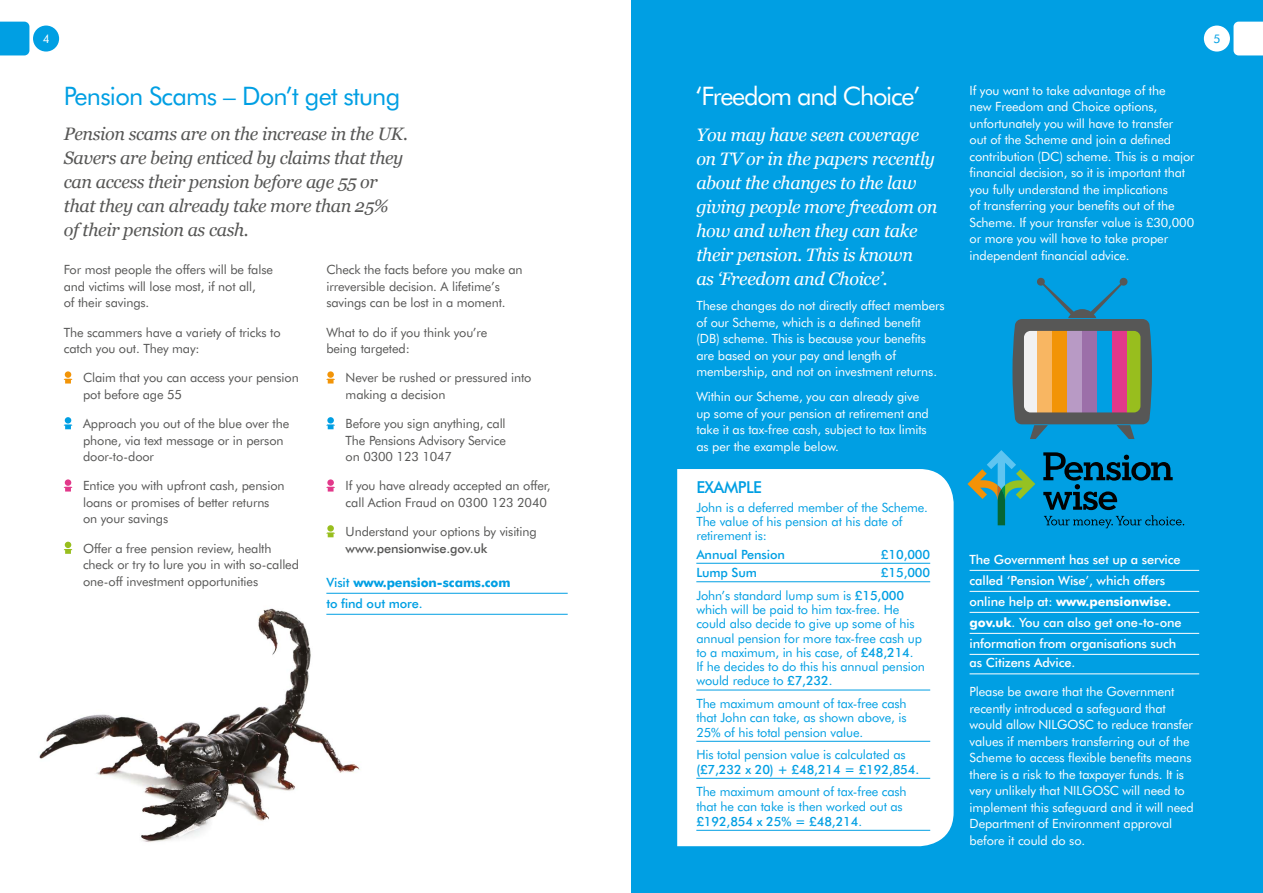
<style>
.page{position:relative;width:1263px;height:893px;background:#fff}
.page>*{position:absolute;margin:0;border:0;box-sizing:border-box;transform-origin:0 0}
.t1{font:25.5px "Futura BT";letter-spacing:-.03em;color:#009fe3}
.t2{font:25.5px "Futura BT";letter-spacing:-.05em;color:#fff}
.t3{font:italic 18px/24px "Georgia";letter-spacing:-.02em;color:#575756}
.t4{font:italic 18px/24px "Georgia";letter-spacing:-.02em;color:#fff}
.t5{font:500 16.5px "Futura BT";letter-spacing:-.03em;color:#009fe3}
.t6{font:12.75px/16.5px "Futura BT";letter-spacing:-.01em;color:#fff}
.t7{font:12.75px/16.5px "Futura BT";letter-spacing:-.01em;color:#575756}
.t8{font:12.75px/14.2px "Futura BT";letter-spacing:-.01em;color:#009fe3}
.t9{font:500 12.75px/21px "Futura BT";letter-spacing:-.01em;color:#fff}
.t10{font:500 12.75px "Futura BT";letter-spacing:-.01em;color:#009fe3}
.t11{font:700 12.75px/21px "Futura BT";letter-spacing:-.01em;color:#009fe3}
.t12{font:500 12.75px "Futura BT";letter-spacing:-.01em;color:#575756}
.t13{font:11.85px "Futura BT";color:#fff}
.t14{font:11.85px "Futura BT";color:#009fe3}
.s1{font-weight:500}
.s2{font-weight:700}
</style>
<div class="page">
<svg style="left:0;top:22px;width:29px;height:33px"></svg>
<div style="left:33px;top:26px;width:26px;height:26px;background:#009fe3;border-radius:50%"></div>
<img style="left:39px;top:592px;width:421px;height:250px">
<svg style="left:64px;top:379px;width:8px;height:5px"></svg>
<div style="left:65px;top:371px;width:6px;height:7px;background:#f29407;border-radius:50%"></div>
<svg style="left:64px;top:424px;width:8px;height:5px"></svg>
<div style="left:65px;top:417px;width:6px;height:7px;background:#009fe3;border-radius:50%"></div>
<svg style="left:64px;top:487px;width:8px;height:5px"></svg>
<div style="left:65px;top:479px;width:6px;height:7px;background:#e2388a;border-radius:50%"></div>
<svg style="left:64px;top:542px;width:8px;height:12px"></svg>
<hr style="left:326px;top:593px;width:242px;height:1px;background:#009fe3">
<hr style="left:326px;top:614px;width:242px;height:1px;background:#009fe3">
<svg style="left:326px;top:379px;width:9px;height:5px"></svg>
<div style="left:327px;top:371px;width:7px;height:7px;background:#f29407;border-radius:50%"></div>
<svg style="left:326px;top:424px;width:9px;height:5px"></svg>
<div style="left:327px;top:417px;width:7px;height:7px;background:#009fe3;border-radius:50%"></div>
<svg style="left:326px;top:487px;width:9px;height:5px"></svg>
<div style="left:327px;top:479px;width:7px;height:7px;background:#e2388a;border-radius:50%"></div>
<svg style="left:326px;top:532px;width:9px;height:5px"></svg>
<div style="left:327px;top:525px;width:7px;height:7px;background:#98be1e;border-radius:50%"></div>
<div style="left:631px;top:0;width:632px;height:893px;background:#009fe3"></div>
<hr style="left:969px;top:570px;width:230px;height:1px;background:#fff">
<hr style="left:969px;top:591px;width:230px;height:1px;background:#fff">
<hr style="left:969px;top:612px;width:230px;height:1px;background:#fff">
<hr style="left:969px;top:633px;width:230px;height:1px;background:#fff">
<hr style="left:969px;top:654px;width:230px;height:1px;background:#fff">
<hr style="left:969px;top:673px;width:230px;height:1px;background:#fff">
<svg style="left:1012px;top:277px;width:140px;height:162px"></svg>
<svg style="left:1043px;top:452px;width:141px;height:76px"></svg>
<svg style="left:967px;top:450px;width:68px;height:75px"></svg>
<svg style="left:1233px;top:22px;width:30px;height:33px"></svg>
<div style="left:1204px;top:26px;width:26px;height:26px;background:#fff;border-radius:50%"></div>
<div style="left:677px;top:469px;width:277px;height:377px;background:#fff"></div>
<hr style="left:696px;top:563px;width:234px;height:1px;background:#009fe3">
<hr style="left:696px;top:581px;width:234px;height:1px;background:#009fe3">
<hr style="left:696px;top:690px;width:234px;height:1px;background:#009fe3">
<hr style="left:696px;top:741px;width:234px;height:1px;background:#009fe3">
<hr style="left:696px;top:778px;width:234px;height:1px;background:#009fe3">
<hr style="left:696px;top:830px;width:234px;height:1px;background:#009fe3">
<p class="t13" style="left:43px;top:32px;width:8px">4</p>
<h1 class="t1" style="left:64px;top:80px;width:338px">Pension Scams – Don’t get stung</h1>
<h1 class="t2" style="left:695px;top:80px;width:227px">‘Freedom and Choice’</h1>
<p class="t6" style="left:969px;top:82px;width:227px">If you want to take advantage of the<br>new Freedom and Choice options, unfortunately you will have to transfer<br>out of the Scheme and join a defined contribution (DC) scheme. This is a major financial decision, so it is important that you fully understand the implications<br>of transferring your benefits out of the Scheme. If your transfer value is £30,000 or more you will have to take proper independent financial advice.</p>
<h2 class="t3" style="left:64px;top:122px;width:346px">Pension scams are on the increase in the UK.<br>Savers are being enticed by claims that they can access their pension before age 55 or that they can already take more than 25% of their pension as cash.</h2>
<p class="t7" style="left:64px;top:262px;width:211px">For most people the offers will be false and victims will lose most, if not all,<br>of their savings.</p>
<p class="t7" style="left:64px;top:324px;width:218px">The scammers have a variety of tricks to catch you out. They may:</p>
<p class="t7" style="left:83px;top:370px;width:217px">Claim that you can access your pension pot before age 55</p>
<p class="t7" style="left:83px;top:415px;width:208px">Approach you out of the blue over the phone, via text message or in person door-to-door</p>
<p class="t7" style="left:83px;top:478px;width:203px">Entice you with upfront cash, pension loans or promises of better returns on your savings</p>
<p class="t7" style="left:83px;top:540px;width:217px">Offer a free pension review, health check or try to lure you in with so-called one-off investment opportunities</p>
<h2 class="t4" style="left:696px;top:123px;width:243px">You may have seen coverage on TV or in the papers recently about the changes to the law giving people more freedom on how and when they can take their pension. This is known<br>as ‘Freedom and Choice’.</h2>
<p class="t6" style="left:696px;top:297px;width:250px">These changes do not directly affect members of our Scheme, which is a defined benefit (DB) scheme. This is because your benefits are based on your pay and length of membership, and not on investment returns.</p>
<p class="t6" style="left:696px;top:388px;width:234px">Within our Scheme, you can already give up some of your pension at retirement and take it as tax-free cash, subject to tax limits as per the example below.</p>
<p class="t5" style="left:696px;top:477px;width:67px">EXAMPLE</p>
<p class="t8" style="left:696px;top:500px;width:233px">John is a deferred member of the Scheme.<br>The value of his pension at his date of retirement is:</p>
<p class="t10" style="left:696px;top:546px;width:90px">Annual Pension</p>
<p class="t10" style="left:881px;top:546px;width:51px">£10,000</p>
<p class="t10" style="left:696px;top:565px;width:62px">Lump Sum</p>
<p class="t7" style="left:326px;top:262px;width:198px">Check the facts before you make an irreversible decision. A lifetime’s savings can be lost in a moment.</p>
<p class="t7" style="left:326px;top:324px;width:162px">What to do if you think you’re being targeted:</p>
<p class="t7" style="left:346px;top:370px;width:187px">Never be rushed or pressured into making a decision</p>
<p class="t7" style="left:346px;top:415px;width:162px;text-align:justify">Before you sign anything, call The Pensions Advisory Service on 0300 123 1047</p>
<p class="t7" style="left:346px;top:478px;width:207px">If you have already accepted an offer, call Action Fraud on 0300 123 2040</p>
<p class="t7" style="left:346px;top:523px;width:193px">Understand your options by visiting</p>
<p class="t12" style="left:346px;top:540px;width:143px">www.pensionwise.gov.uk</p>
<p class="t11" style="left:326px;top:571px;width:186px"><span class="s1">Visit</span> www.pension-scams.com <span class="s1">to find out more.</span></p>
<p class="t9" style="left:969px;top:548px;width:213px">The Government has set up a service called ‘Pension Wise’, which offers online help at: <span class="s2">www.pensionwise. gov.uk</span>. You can also get one-to-one information from organisations such</p>
<p class="t9" style="left:969px;top:652px;width:107px">as Citizens Advice.</p>
<p class="t6" style="left:969px;top:683px;width:226px">Please be aware that the Government recently introduced a safeguard that would allow NILGOSC to reduce transfer values if members transferring out of the Scheme to access flexible benefits means there is a risk to the taxpayer funds. It is very unlikely that NILGOSC will need to implement this safeguard and it will need Department of Environment approval before it could do so.</p>
<p class="t8" style="left:696px;top:561px;width:235px;line-height:22.8px;text-indent:185px"><span class="s1">£15,000<br></span>John’s standard lump sum is <span class="s1">£15,000</span></p>
<p class="t8" style="left:696px;top:602px;width:230px">which will be paid to him tax-free. He could also decide to give up some of his annual pension for more tax-free cash up to a maximum, in his case, of <span class="s1">£48,214</span>.<br>If he decides to do this his annual pension would reduce to <span class="s1">£7,232</span>.</p>
<p class="t8" style="left:696px;top:696px;width:212px;text-align:justify">The maximum amount of tax-free cash that John can take, as shown above, is 25% of his total pension value.</p>
<p class="t8" style="left:696px;top:748px;width:211px">His total pension value is calculated as</p>
<p class="t10" style="left:696px;top:761px;width:224px">(£7,232 x 20) + £48,214 = £192,854.</p>
<p class="t8" style="left:696px;top:785px;width:212px">The maximum amount of tax-free cash that he can take is then worked out as <span class="s1">£192,854 x 25% = £48,214</span>.</p>
<p class="t14" style="left:1214px;top:32px;width:8px">5</p>
</div>
